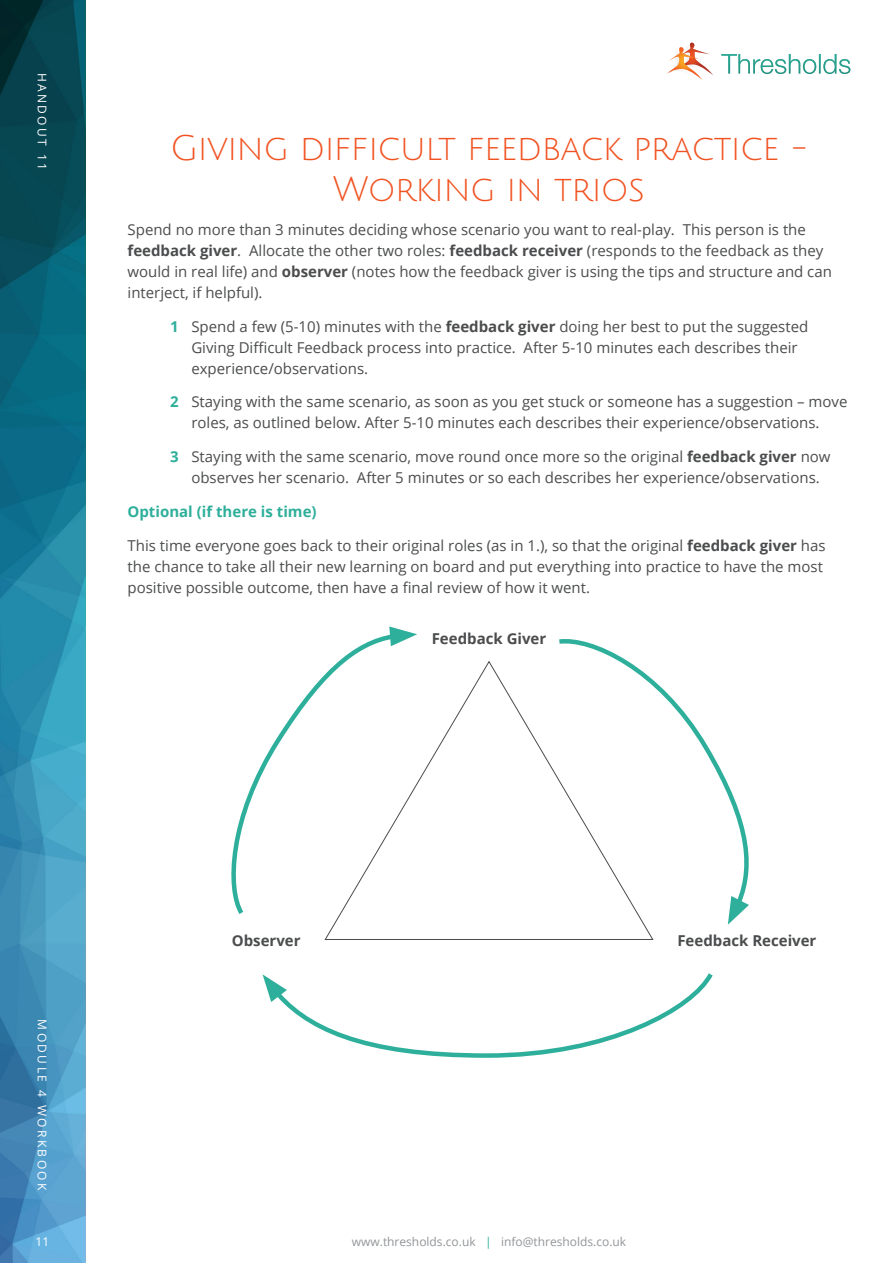
<style>
.page{position:relative;width:893px;height:1263px;background:#fff}
.page>*{position:absolute;margin:0;border:0;box-sizing:border-box;transform-origin:0 0}
.t1{font:34.5px/41.4px "Julius Sans One";letter-spacing:-.02em;color:#f15322;text-align:center}
.t2{font:15px/21px "Open Sans";color:#4b4c4d}
.t3{font:700 15px "Open Sans";color:#4b4c4d}
.t4{font:700 15px "Open Sans";color:#2eaf9b}
.t5{font:12px "Open Sans";color:#939598}
.t6{font:12px "Open Sans";letter-spacing:.2em;color:#fff}
.s1{font-weight:700}
.s2{font-weight:700;color:#2eaf9b}
.s3{color:#2eaf9b}
</style>
<div class="page">
<svg style="left:0;top:0;width:85px;height:1263px;background:#277b99"></svg>
<svg style="left:667px;top:42px;width:46px;height:38px"></svg>
<svg style="left:672px;top:49px;width:24px;height:23px"></svg>
<svg style="left:721px;top:54px;width:129px;height:20px"></svg>
<svg style="left:324px;top:661px;width:330px;height:279px"></svg>
<svg style="left:263px;top:973px;width:450px;height:85px"></svg>
<svg style="left:231px;top:635px;width:175px;height:284px"></svg>
<svg style="left:389px;top:626px;width:28px;height:20px"></svg>
<svg style="left:554px;top:639px;width:195px;height:278px"></svg>
<svg style="left:728px;top:896px;width:21px;height:29px"></svg>
<p class="t6" style="left:51px;top:73px;width:99px;rotate:90deg">HANDOUT 11</p>
<h1 class="t1" style="left:170px;top:128px;width:639px">Giving difficult feedback practice -<br>Working in trios</h1>
<p class="t2" style="left:128px;top:219px;width:706px">Spend no more than 3 minutes deciding whose scenario you want to real-play. This person is the <span class="s1">feedback giver</span>. Allocate the other two roles: <span class="s1">feedback receiver</span> (responds to the feedback as they would in real life) and <span class="s1">observer</span> (notes how the feedback giver is using the tips and structure and can interject, if helpful).</p>
<p class="t2" style="left:191px;top:315px;width:618px;text-indent:-21px"><span class="s2">1</span> Spend a few (5-10) minutes with the <span class="s1">feedback giver</span> doing her best to put the suggested<br>Giving Difficult Feedback process into practice. After 5-10 minutes each describes their experience/observations.</p>
<p class="t2" style="left:170px;top:391px;width:679px;text-align:center"><span class="s2">2</span> Staying with the same scenario, as soon as you get stuck or someone has a suggestion – move roles, as outlined below. After 5-10 minutes each describes their experience/observations.</p>
<p class="t2" style="left:191px;top:446px;width:641px;text-indent:-21px"><span class="s2">3</span> Staying with the same scenario, move round once more so the original <span class="s1">feedback giver</span> now observes her scenario. After 5 minutes or so each describes her experience/observations.</p>
<p class="t4" style="left:128px;top:501px;width:191px">Optional (if there is time)</p>
<p class="t2" style="left:128px;top:534px;width:700px">This time everyone goes back to their original roles (as in 1.), so that the original <span class="s1">feedback giver</span> has the chance to take all their new learning on board and put everything into practice to have the most positive possible outcome, then have a final review of how it went.</p>
<p class="t3" style="left:432px;top:628px;width:116px">Feedback Giver</p>
<p class="t6" style="left:51px;top:1019px;width:173px;rotate:90deg">MODULE 4 WORKBOOK</p>
<p class="t6" style="left:36px;top:1234px;width:15px">11</p>
<p class="t3" style="left:232px;top:929px;width:70px">Observer</p>
<p class="t3" style="left:677px;top:929px;width:141px">Feedback Receiver</p>
<p class="t5" style="left:352px;top:1234px;width:276px">www.thresholds.co.uk <span class="s3">|</span> info@thresholds.co.uk</p>
</div>
